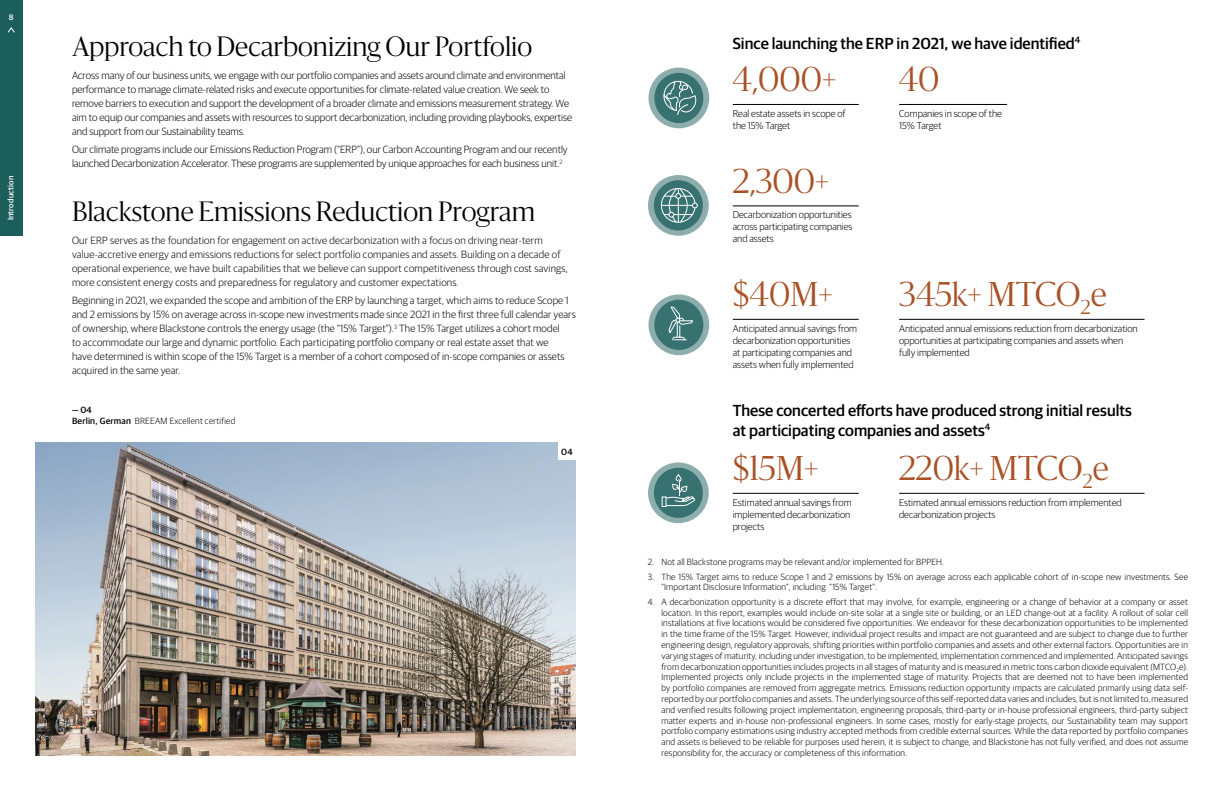
<style>
.page{position:relative;width:1224px;height:792px;background:#fff}
.page>*{position:absolute;margin:0;border:0;box-sizing:border-box;transform-origin:0 0}
.t1{font:300 32px "Sanomat";color:#a95228}
.t2{font:300 26px "Sanomat";color:#000}
.t3{font:500 16px/19.2px "Guardian Sans";color:#000}
.t4{font:300 10.5px/14px "Guardian Sans";letter-spacing:.01em;color:#000}
.t5{font:300 10px/12px "Guardian Sans";color:#000}
.t6{font:300 9px/10.8px "Guardian Sans";letter-spacing:.02em;color:#000}
.t7{font:500 9px "Guardian Sans";color:#000}
.t8{font:500 8px "Guardian Sans";letter-spacing:.02em;color:#fff}
.s1{font-weight:500}
</style>
<div class="page">
<div style="left:0;top:0;width:22px;height:236px;background:#1b5e5c"></div>
<svg style="left:7px;top:27px;width:8px;height:6px"></svg>
<svg style="left:648px;top:294px;width:61px;height:61px"></svg>
<div style="left:654px;top:300px;width:49px;height:50px;background:#377270;border-radius:50%"></div>
<svg style="left:668px;top:306px;width:25px;height:35px"></svg>
<svg style="left:648px;top:175px;width:61px;height:61px"></svg>
<svg style="left:654px;top:180px;width:49px;height:51px"></svg>
<svg style="left:661px;top:188px;width:37px;height:35px"></svg>
<svg style="left:648px;top:68px;width:61px;height:60px"></svg>
<div style="left:654px;top:73px;width:49px;height:50px;background:#377270;border-radius:50%"></div>
<svg style="left:663px;top:81px;width:34px;height:35px"></svg>
<hr style="left:733px;top:104px;width:126px;height:1px;background:#000">
<hr style="left:733px;top:493px;width:126px;height:1px;background:#000">
<hr style="left:733px;top:206px;width:126px;height:1px;background:#000">
<hr style="left:733px;top:319px;width:126px;height:1px;background:#000">
<hr style="left:899px;top:319px;width:246px;height:1px;background:#000">
<hr style="left:899px;top:493px;width:246px;height:1px;background:#000">
<hr style="left:899px;top:104px;width:108px;height:1px;background:#000">
<svg style="left:648px;top:462px;width:61px;height:61px"></svg>
<svg style="left:654px;top:468px;width:49px;height:50px"></svg>
<svg style="left:666px;top:475px;width:31px;height:31px"></svg>
<img style="left:36px;top:442px;width:540px;height:314px">
<div style="left:558px;top:442px;width:18px;height:18px;background:#fff"></div>
<p class="t8" style="left:9px;top:11px;width:6px">8</p>
<p class="t8" style="left:5px;top:220px;width:46px;rotate:-90deg">Introduction</p>
<h2 class="t2" style="left:72px;top:28px;width:462px">Approach to Decarbonizing Our Portfolio</h2>
<p class="t4" style="left:72px;top:67px;width:502px">Across many of our business units, we engage with our portfolio companies and assets around climate and environmental performance to manage climate-related risks and execute opportunities for climate-related value creation. We seek to remove barriers to execution and support the development of a broader climate and emissions measurement strategy. We aim to equip our companies and assets with resources to support decarbonization, including providing playbooks, expertise and support from our Sustainability teams.</p>
<p class="t4" style="left:72px;top:142px;width:497px">Our climate programs include our Emissions Reduction Program (“ERP”), our Carbon Accounting Program and our recently launched Decarbonization Accelerator. These programs are supplemented by unique approaches for each business unit.<sup>2</sup></p>
<h2 class="t2" style="left:72px;top:193px;width:465px">Blackstone Emissions Reduction Program</h2>
<p class="t4" style="left:72px;top:233px;width:497px">Our ERP serves as the foundation for engagement on active decarbonization with a focus on driving near-term value-accretive energy and emissions reductions for select portfolio companies and assets. Building on a decade of operational experience, we have built capabilities that we believe can support competitiveness through cost savings, more consistent energy costs and preparedness for regulatory and customer expectations.</p>
<p class="t4" style="left:72px;top:293px;width:505px">Beginning in 2021, we expanded the scope and ambition of the ERP by launching a target, which aims to reduce Scope 1 and 2 emissions by 15% on average across in-scope new investments made since 2021 in the first three full calendar years of ownership, where Blackstone controls the energy usage (the “15% Target”).<sup>3</sup> The 15% Target utilizes a cohort model<br>to accommodate our large and dynamic portfolio. Each participating portfolio company or real estate asset that we<br>have determined is within scope of the 15% Target is a member of a cohort composed of in-scope companies or assets acquired in the same year.</p>
<p class="t6" style="left:72px;top:404px;width:165px"><span class="s1">— 04<br>Berlin, German</span> BREEAM Excellent certified</p>
<p class="t7" style="left:561px;top:445px;width:13px">04</p>
<h3 class="t3" style="left:733px;top:32px;width:349px">Since launching the ERP in 2021, we have identified<sup>4</sup></h3>
<h1 class="t1" style="left:733px;top:57px;width:105px">4,000+</h1>
<p class="t5" style="left:733px;top:107px;width:114px">Real estate assets in scope of the 15% Target</p>
<h1 class="t1" style="left:733px;top:159px;width:98px">2,300+</h1>
<p class="t5" style="left:733px;top:208px;width:121px;text-align:justify">Decarbonization opportunities across participating companies and assets</p>
<h1 class="t1" style="left:733px;top:272px;width:101px">$40M+</h1>
<p class="t5" style="left:733px;top:322px;width:126px">Anticipated annual savings from decarbonization opportunities at participating companies and assets when fully implemented</p>
<h1 class="t1" style="left:899px;top:57px;width:42px">40</h1>
<p class="t5" style="left:899px;top:107px;width:104px">Companies in scope of the<br>15% Target</p>
<h1 class="t1" style="left:899px;top:272px;width:209px">345k+ MTCO<sub>2</sub>e</h1>
<p class="t5" style="left:899px;top:322px;width:240px">Anticipated annual emissions reduction from decarbonization opportunities at participating companies and assets when fully implemented</p>
<h3 class="t3" style="left:733px;top:400px;width:401px">These concerted efforts have produced strong initial results at participating companies and assets<sup>4</sup></h3>
<h1 class="t1" style="left:733px;top:446px;width:87px">$15M+</h1>
<p class="t5" style="left:733px;top:496px;width:120px">Estimated annual savings from implemented decarbonization projects</p>
<h1 class="t1" style="left:899px;top:446px;width:211px">220k+ MTCO<sub>2</sub>e</h1>
<p class="t5" style="left:899px;top:496px;width:224px">Estimated annual emissions reduction from implemented decarbonization projects</p>
<p class="t6" style="left:648px;top:556px;width:297px">2. Not all Blackstone programs may be relevant and/or implemented for BPPEH.</p>
<p class="t6" style="left:661px;top:571px;width:528px;text-indent:-14px">3. The 15% Target aims to reduce Scope 1 and 2 emissions by 15% on average across each applicable cohort of in-scope new investments. See “Important Disclosure Information”, including “15% Target”.</p>
<p class="t6" style="left:661px;top:596px;width:528px;text-align:justify;text-indent:-14px">4. A decarbonization opportunity is a discrete effort that may involve, for example, engineering or a change of behavior at a company or asset location. In this report, examples would include on-site solar at a single site or building, or an LED change-out at a facility. A rollout of solar cell installations at five locations would be considered five opportunities. We endeavor for these decarbonization opportunities to be implemented in the time frame of the 15% Target. However, individual project results and impact are not guaranteed and are subject to change due to further engineering design, regulatory approvals, shifting priorities within portfolio companies and assets and other external factors. Opportunities are in varying stages of maturity, including under investigation, to be implemented, implementation commenced and implemented. Anticipated savings from decarbonization opportunities includes projects in all stages of maturity and is measured in metric tons carbon dioxide equivalent (MTCO<sub>2</sub>e).<br>Implemented projects only include projects in the implemented stage of maturity. Projects that are deemed not to have been implemented by portfolio companies are removed from aggregate metrics. Emissions reduction opportunity impacts are calculated primarily using data self&shy;reported by our portfolio companies and assets. The underlying source of this self-reported data varies and includes, but is not limited to, measured and verified results following project implementation, engineering proposals, third-party or in-house professional engineers, third-party subject matter experts and in-house non-professional engineers. In some cases, mostly for early-stage projects, our Sustainability team may support portfolio company estimations using industry accepted methods from credible external sources. While the data reported by portfolio companies and assets is believed to be reliable for purposes used herein, it is subject to change, and Blackstone has not fully verified, and does not assume responsibility for, the accuracy or completeness of this information.</p>
</div>
